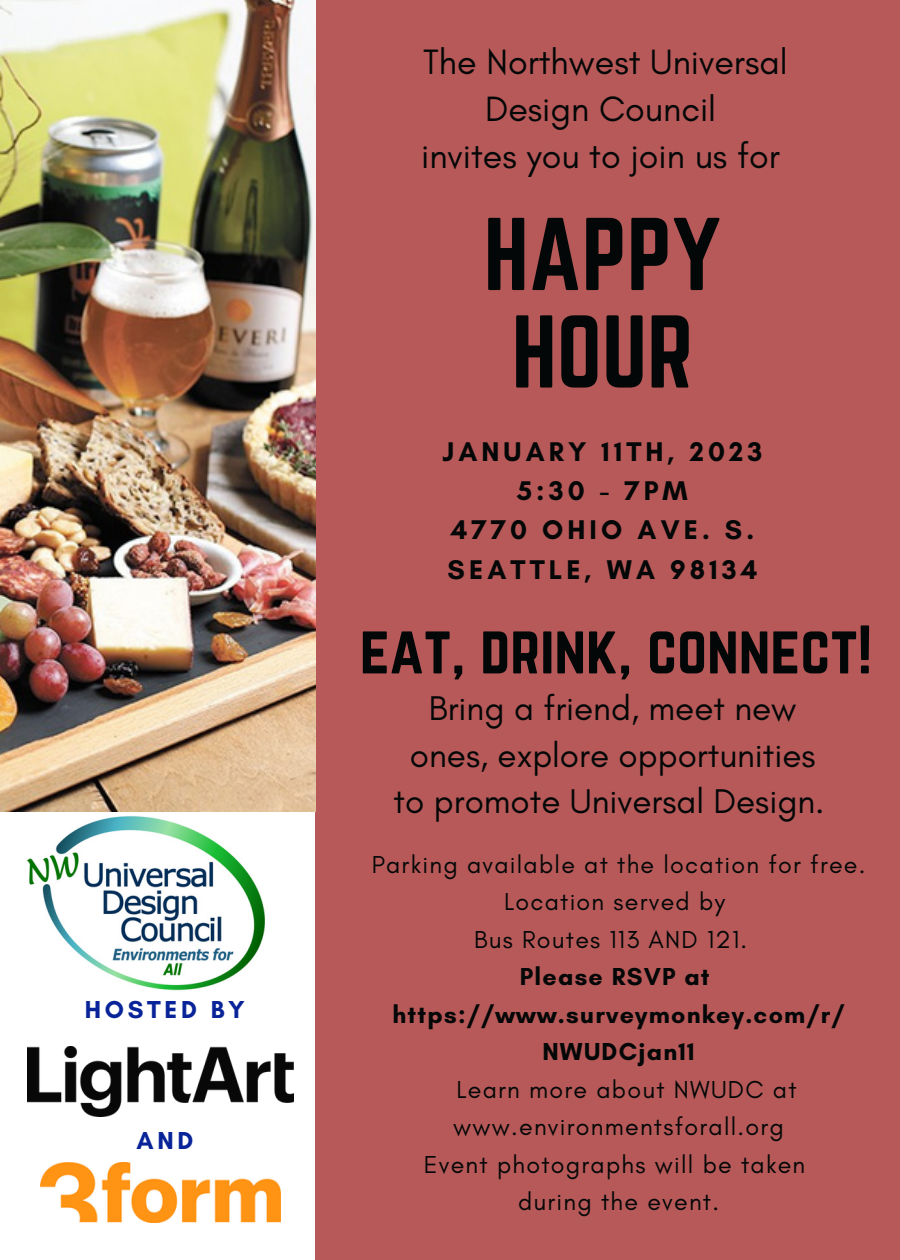
<style>
.page{position:relative;width:900px;height:1260px;background:#fff}
.page>*{position:absolute;margin:0;border:0;box-sizing:border-box;transform-origin:0 0}
.t1{font:90.25px/97.5px "Norwester";color:#040707;text-align:center}
.t2{font:60px "Norwester";color:#040707}
.t3{font:35.75px/46.8px "Glacial Indifference";color:#040707;text-align:center}
.t4{font:35px/47px "Glacial Indifference";color:#040707;text-align:center}
.t5{font:700 27.5px/39.5px "Glacial Indifference";letter-spacing:.15em;color:#040707;text-align:center}
.t6{font:25px/37.5px "Glacial Indifference";letter-spacing:.05em;color:#040707;text-align:center}
.t7{font:700 25px/37.5px "Glacial Indifference";letter-spacing:.05em;color:#040707;text-align:center}
.t8{font:700 25px "Glacial Indifference";letter-spacing:.15em;color:#092399}
</style>
<div class="page">
<div style="left:316px;top:0;width:584px;height:1260px;background:#b75959"></div>
<img style="left:26px;top:816px;width:239px;height:175px">
<img style="left:0;top:0;width:316px;height:812px">
<img style="left:28px;top:1047px;width:266px;height:69px">
<img style="left:41px;top:1162px;width:240px;height:60px">
<h5 class="t8" style="left:85px;top:995px;width:162px">HOSTED BY</h5>
<p class="t8" style="left:136px;top:1125px;width:58px">AND</p>
<p class="t3" style="left:421px;top:38px;width:368px">The Northwest Universal<br>Design Council<br>invites you to join us for</p>
<h1 class="t1" style="left:484px;top:205px;width:239px">HAPPY<br>HOUR</h1>
<p class="t5" style="left:442px;top:431px;width:321px">JANUARY 11TH, 2023<br>5:30 - 7PM<br>4770 OHIO AVE. S.<br>SEATTLE, WA 98134</p>
<p class="t2" style="left:360px;top:613px;width:514px">eat, drink, connect!</p>
<p class="t4" style="left:394px;top:684px;width:433px">Bring a friend, meet new ones, explore opportunities to promote Universal Design.</p>
<p class="t6" style="left:372px;top:845px;width:495px">Parking available at the location for free.</p>
<p class="t6" style="left:504px;top:883px;width:223px">Location served by</p>
<p class="t6" style="left:474px;top:920px;width:275px">Bus Routes 113 AND 121.</p>
<p class="t7" style="left:392px;top:958px;width:454px">Please RSVP at https://www.surveymonkey.com/r/<br>NWUDCjan11</p>
<p class="t6" style="left:456px;top:1070px;width:342px">Learn more about NWUDC at</p>
<p class="t6" style="left:424px;top:1108px;width:383px">www.environmentsforall.org<br>Event photographs will be taken during the event.</p>
</div>
